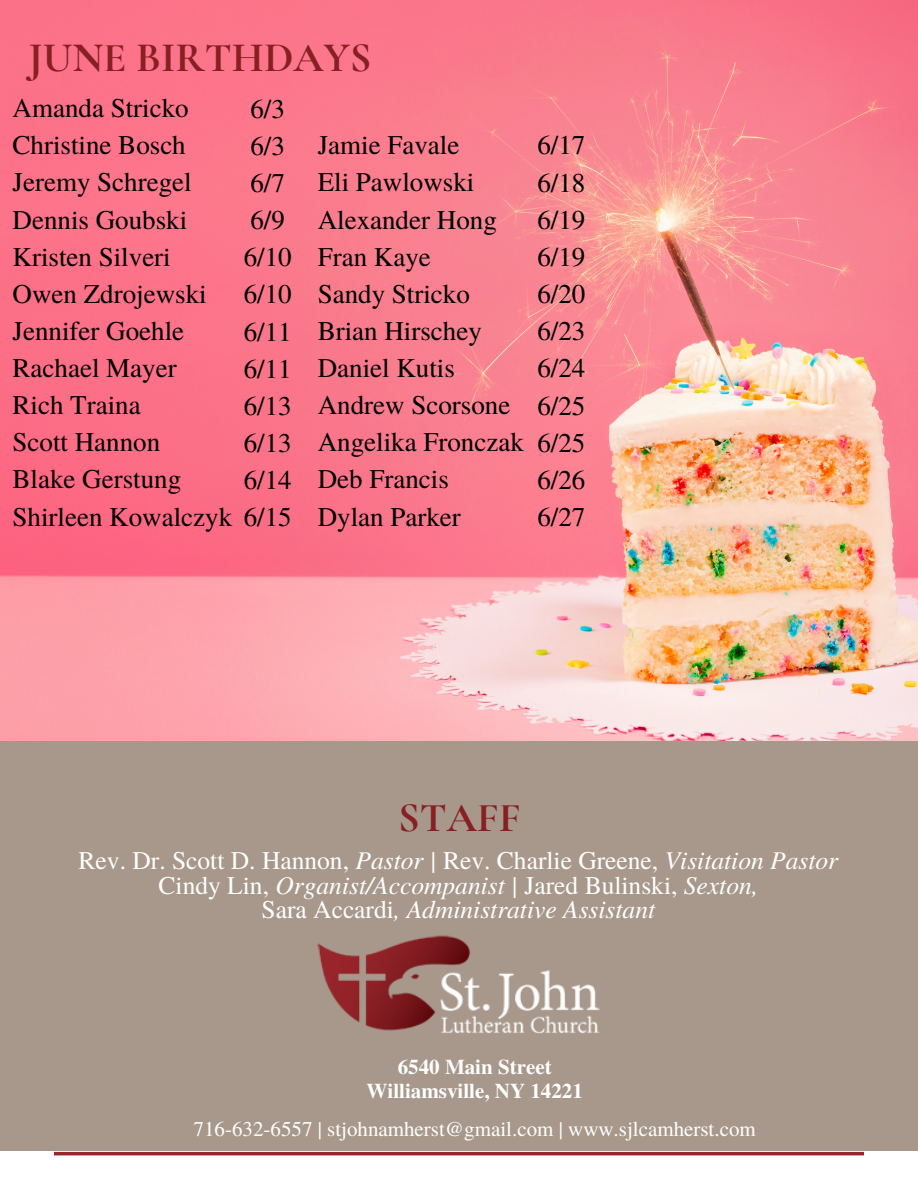
<style>
.page{position:relative;width:918px;height:1188px;background:#fff}
.page>*{position:absolute;margin:0;border:0;box-sizing:border-box;transform-origin:0 0}
.t1{font:700 42px "Cormorant Garamond";color:#872023}
.t2{font:27px "Te X Gyre Termes";color:#000}
.t3{font:italic 25.5px "Te X Gyre Termes";color:#fff}
.t4{font:25.5px "Te X Gyre Termes";color:#fff}
.t5{font:21px "Te X Gyre Termes";color:#fff}
.t6{font:700 21px "Te X Gyre Termes";color:#fff}
.s1{font-style:italic}
.s2{font-style:normal}
</style>
<div class="page">
<div style="left:0;top:741px;width:918px;height:447px;background:#a8988b"></div>
<img style="left:0;top:1151px;width:918px;height:37px">
<img style="left:317px;top:935px;width:283px;height:99px">
<div style="left:41px;top:1161px;width:238px;height:27px;background:#fff"></div>
<img style="left:0;top:0;width:918px;height:740px">
<p class="t1" style="left:29px;top:33px;width:344px">JUNE BIRTHDAYS</p>
<p class="t2" style="left:13px;top:89px;width:178px">Amanda Stricko</p>
<p class="t2" style="left:13px;top:126px;width:175px">Christine Bosch</p>
<p class="t2" style="left:13px;top:163px;width:181px">Jeremy Schregel</p>
<p class="t2" style="left:13px;top:200px;width:176px">Dennis Goubski</p>
<p class="t2" style="left:13px;top:237px;width:160px">Kristen Silveri</p>
<p class="t2" style="left:13px;top:274px;width:196px">Owen Zdrojewski</p>
<p class="t2" style="left:13px;top:311px;width:173px">Jennifer Goehle</p>
<p class="t2" style="left:13px;top:349px;width:166px">Rachael Mayer</p>
<p class="t2" style="left:13px;top:386px;width:130px">Rich Traina</p>
<p class="t2" style="left:13px;top:423px;width:149px">Scott Hannon</p>
<p class="t2" style="left:13px;top:460px;width:170px">Blake Gerstung</p>
<p class="t2" style="left:13px;top:497px;width:281px">Shirleen Kowalczyk 6/15</p>
<p class="t2" style="left:250px;top:89px;width:36px">6/3</p>
<p class="t2" style="left:250px;top:126px;width:36px">6/3</p>
<p class="t2" style="left:250px;top:164px;width:36px">6/7</p>
<p class="t2" style="left:250px;top:201px;width:36px">6/9</p>
<p class="t2" style="left:244px;top:238px;width:50px">6/10</p>
<p class="t2" style="left:244px;top:275px;width:50px">6/10</p>
<p class="t2" style="left:244px;top:312px;width:50px">6/11</p>
<p class="t2" style="left:244px;top:349px;width:50px">6/11</p>
<p class="t2" style="left:244px;top:386px;width:50px">6/13</p>
<p class="t2" style="left:244px;top:423px;width:50px">6/13</p>
<p class="t2" style="left:244px;top:461px;width:50px">6/14</p>
<p class="t2" style="left:318px;top:126px;width:143px">Jamie Favale</p>
<p class="t2" style="left:318px;top:163px;width:158px">Eli Pawlowski</p>
<p class="t2" style="left:318px;top:200px;width:181px">Alexander Hong</p>
<p class="t2" style="left:318px;top:237px;width:115px">Fran Kaye</p>
<p class="t2" style="left:318px;top:274px;width:154px">Sandy Stricko</p>
<p class="t2" style="left:318px;top:311px;width:166px">Brian Hirschey</p>
<p class="t2" style="left:318px;top:349px;width:139px">Daniel Kutis</p>
<p class="t2" style="left:318px;top:386px;width:194px">Andrew Scorsone</p>
<p class="t2" style="left:318px;top:423px;width:208px">Angelika Fronczak</p>
<p class="t2" style="left:318px;top:460px;width:133px">Deb Francis</p>
<p class="t2" style="left:318px;top:497px;width:145px">Dylan Parker</p>
<p class="t2" style="left:537px;top:126px;width:50px">6/17</p>
<p class="t2" style="left:537px;top:163px;width:50px">6/18</p>
<p class="t2" style="left:537px;top:200px;width:50px">6/19</p>
<p class="t2" style="left:537px;top:237px;width:50px">6/19</p>
<p class="t2" style="left:537px;top:275px;width:50px">6/20</p>
<p class="t2" style="left:537px;top:312px;width:50px">6/23</p>
<p class="t2" style="left:537px;top:349px;width:50px">6/24</p>
<p class="t2" style="left:537px;top:386px;width:50px">6/25</p>
<p class="t2" style="left:537px;top:423px;width:50px">6/25</p>
<p class="t2" style="left:537px;top:461px;width:50px">6/26</p>
<p class="t2" style="left:537px;top:498px;width:50px">6/27</p>
<p class="t1" style="left:398px;top:792px;width:124px">STAFF</p>
<p class="t4" style="left:79px;top:842px;width:761px">Rev. Dr. Scott D. Hannon, <span class="s1">Pastor |</span> Rev. Charlie Greene, <span class="s1">Visitation Pastor</span></p>
<p class="t3" style="left:159px;top:866px;width:601px"><span class="s2">Cindy Lin,</span> Organist/Accompanist | <span class="s2">Jared Bulinski,</span> Sexton,</p>
<p class="t3" style="left:262px;top:891px;width:395px"><span class="s2">Sara Accardi</span>, Administrative Assistant</p>
<p class="t6" style="left:398px;top:1050px;width:155px">6540 Main Street</p>
<p class="t6" style="left:367px;top:1075px;width:218px">Williamsville, NY 14221</p>
<p class="t5" style="left:194px;top:1113px;width:564px">716-632-6557 | stjohnamherst@gmail.com | www.sjlcamherst.com</p>
</div>
